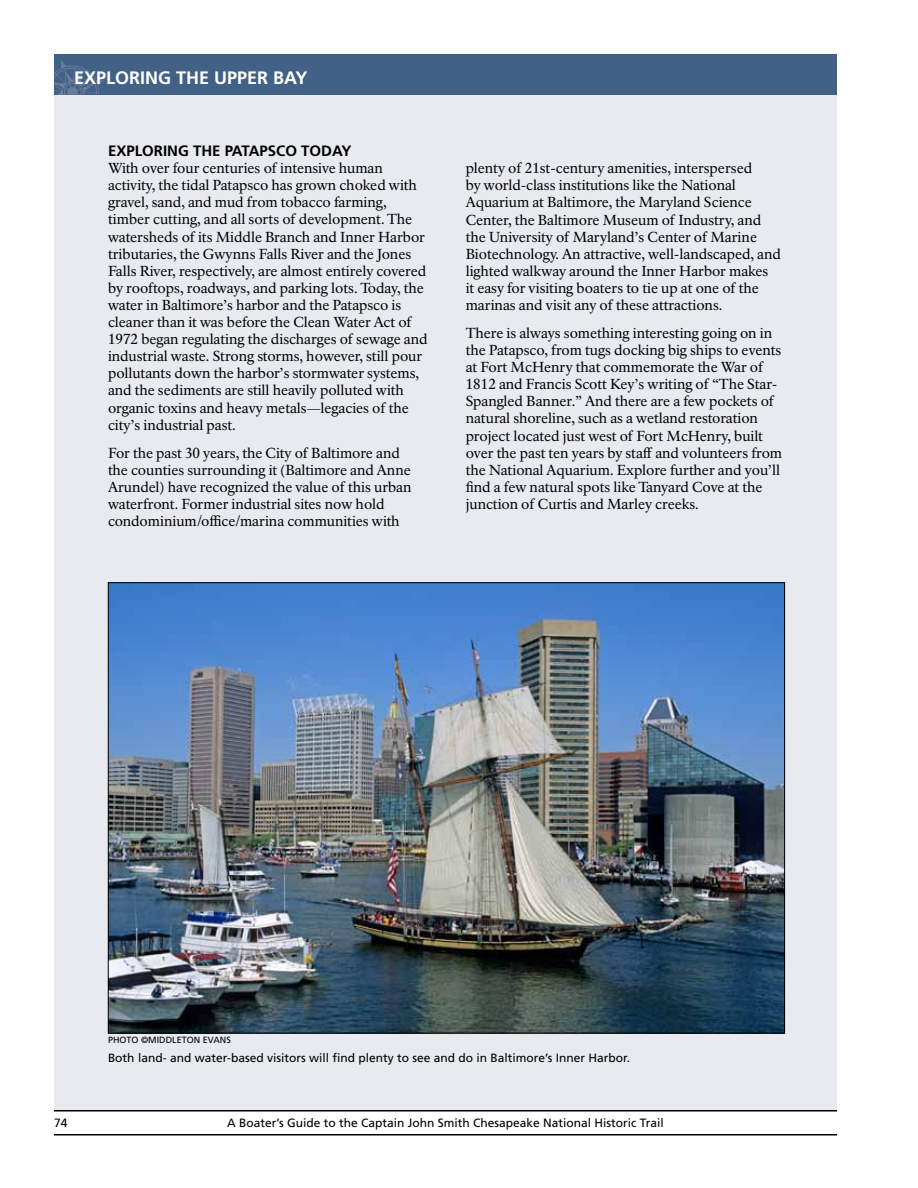
<style>
.page{position:relative;width:918px;height:1188px;background:#fff}
.page>*{position:absolute;margin:0;border:0;box-sizing:border-box;transform-origin:0 0}
.t1{font:700 18px "Frutiger LT Std";color:#fff}
.t2{font:700 15px "Frutiger LT Std";color:#000}
.t3{font:14.25px/17.1px "NPS Rawlinson OT";letter-spacing:-.005em;color:#000}
.t4{font:12px "Frutiger LT Std";color:#000}
.t5{font:9px "Frutiger LT Std";color:#000}
</style>
<div class="page">
<div style="left:54px;top:54px;width:783px;height:41px;background:#416187"></div>
<svg style="left:54px;top:60px;width:50px;height:35px"></svg>
<hr style="left:54px;top:1134px;width:783px;height:2px;background:#000">
<hr style="left:54px;top:1110px;width:783px;height:2px;background:#000">
<div style="left:54px;top:95px;width:783px;height:1015px;background:#e8eaef"></div>
<img style="left:110px;top:584px;width:673px;height:447px">
<p class="t1" style="left:74px;top:67px;width:12px">EXPLORIN</p>
<p class="t1" style="left:158px;top:67px;width:30px">G THE</p>
<p class="t1" style="left:214px;top:67px;width:12px">UPPER</p>
<p class="t1" style="left:273px;top:67px;width:24px">BAY</p>
<p class="t2" style="left:108px;top:142px;width:10px">EXPLORIN</p>
<p class="t2" style="left:178px;top:142px;width:25px">G THE</p>
<p class="t2" style="left:225px;top:142px;width:10px">PATAP</p>
<p class="t2" style="left:268px;top:142px;width:45px">SCO TODAY</p>
<p class="t3" style="left:108px;top:160px;width:321px">With over four centuries of intensive human activity, the tidal Patapsco has grown choked with gravel, sand, and mud from tobacco farming, timber cutting, and all sorts of development. The watersheds of its Middle Branch and Inner Harbor tributaries, the Gwynns Falls River and the Jones Falls River, respectively, are almost entirely covered by rooftops, roadways, and parking lots. Today, the water in Baltimore’s harbor and the Patapsco is cleaner than it was before the Clean Water Act of 1972 began regulating the discharges of sewage and industrial waste. Strong storms, however, still pour pollutants down the harbor’s stormwater systems, and the sediments are still heavily polluted with organic toxins and heavy metals—legacies of the city’s industrial past.</p>
<p class="t3" style="left:108px;top:444px;width:305px">For the past 30 years, the City of Baltimore and the counties surrounding it (Baltimore and Anne Arundel) have recognized the value of this urban waterfront. Former industrial sites now hold condominium/office/marina communities with</p>
<p class="t3" style="left:466px;top:160px;width:317px">plenty of 21st-century amenities, interspersed<br>by world-class institutions like the National Aquarium at Baltimore, the Maryland Science Center, the Baltimore Museum of Industry, and the University of Maryland’s Center of Marine Biotechnology. An attractive, well-landscaped, and lighted walkway around the Inner Harbor makes<br>it easy for visiting boaters to tie up at one of the marinas and visit any of these attractions.</p>
<p class="t3" style="left:466px;top:325px;width:318px">There is always something interesting going on in the Patapsco, from tugs docking big ships to events at Fort McHenry that commemorate the War of 1812 and Francis Scott Key’s writing of “The Star-Spangled Banner.” And there are a few pockets of natural shoreline, such as a wetland restoration project located just west of Fort McHenry, built over the past ten years by staff and volunteers from the National Aquarium. Explore further and you’ll find a few natural spots like Tanyard Cove at the junction of Curtis and Marley creeks.</p>
<p class="t5" style="left:108px;top:1035px;width:118px">Photo ©Midd leton Evans</p>
<p class="t4" style="left:108px;top:1051px;width:524px">Both land- and water-based visitors will find plenty to see and do in Baltimore’s Inner Harbor.</p>
<p class="t4" style="left:54px;top:1115px;width:15px">74</p>
<p class="t4" style="left:227px;top:1115px;width:438px">A Boater’s Guide to the Captain John Smith Chesapeake National Historic Trail</p>
</div>
